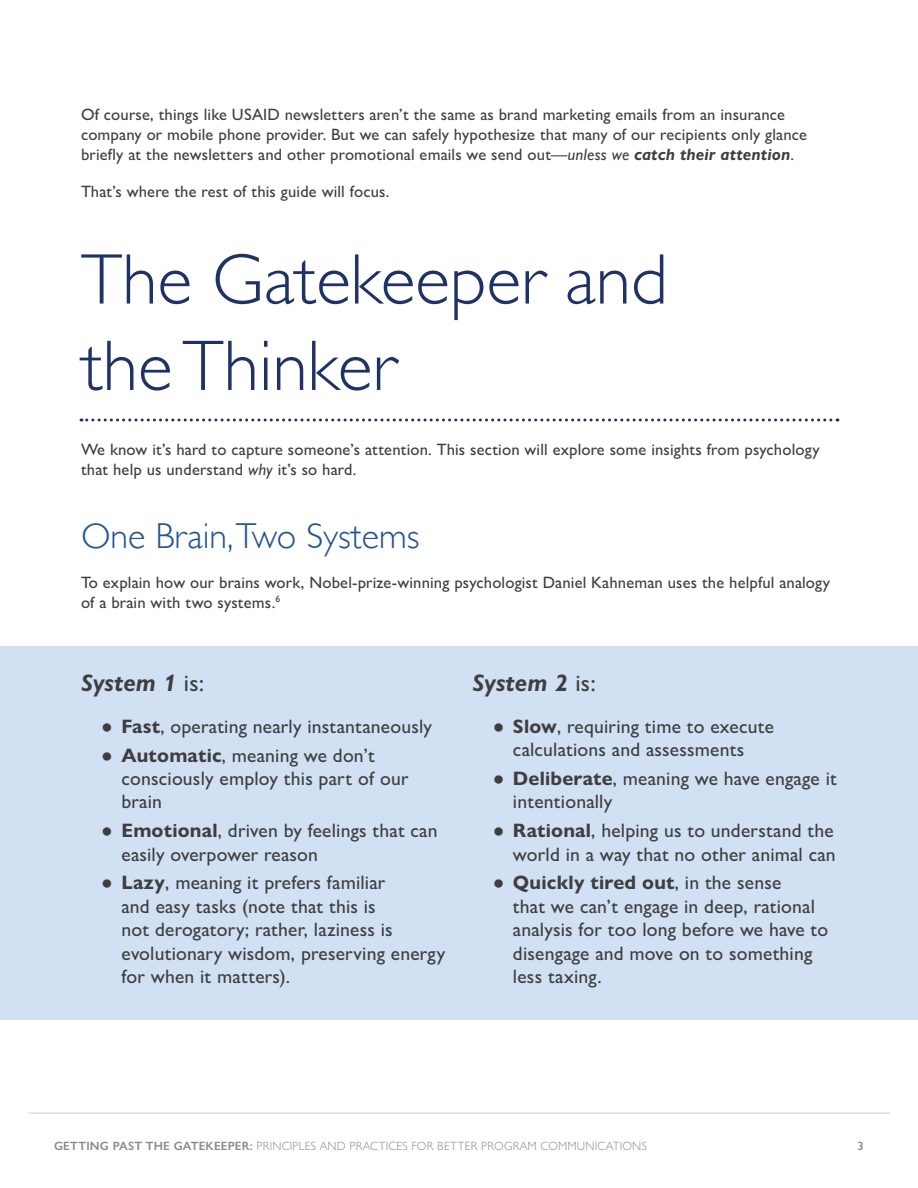
<style>
.page{position:relative;width:918px;height:1188px;background:#fff}
.page>*{position:absolute;margin:0;border:0;box-sizing:border-box;transform-origin:0 0}
.Heading_1{font:300 72px/86.4px "Gill Sans";color:#1f3267}
.Heading_2{font:300 36px "Gill Sans";color:#205493}
.t1{font:italic 700 24px "Gill Sans Nova";letter-spacing:.01em;color:#3e3e3f}
.Bulleted_List{font:500 19.5px/23.4px "Gill Sans Nova";letter-spacing:.01em;color:#3e3e3f}
.t2{font:500 16.5px/19.8px "Gill Sans Nova";letter-spacing:.01em;color:#3e3e3f}
.t3{font:300 12px "Gill Sans Nova";letter-spacing:.015em;color:#8c8985}
.t4{font:600 12px "Gill Sans Nova";color:#8c8985}
.s1{font-style:italic}
.s2{font-weight:700;font-style:italic}
.s3{font-weight:500;font-style:normal}
.s4{font-weight:700}
.s5{font-weight:600}
</style>
<div class="page">
<hr style="left:28px;top:1113px;width:862px;height:1px;background:#cfccc8">
<svg style="left:81px;top:419px;width:750px;height:3px"></svg>
<div style="left:0;top:646px;width:918px;height:374px;background:#d1e0f3"></div>
<p class="t2" style="left:81px;top:104px;width:728px">Of course, things like USAID newsletters aren’t the same as brand marketing emails from an insurance company or mobile phone provider. But we can safely hypothesize that many of our recipients only glance briefly at the newsletters and other promotional emails we send out—<span class="s1">unless we</span> <span class="s2">catch their attention</span>.</p>
<p class="t2" style="left:81px;top:182px;width:310px">That’s where the rest of this guide will focus.</p>
<h1 class="Heading_1" style="left:81px;top:233px;width:588px">The Gatekeeper and the Thinker</h1>
<p class="t2" style="left:81px;top:439px;width:740px">We know it’s hard to capture someone’s attention. This section will explore some insights from psychology that help us understand <span class="s1">why</span> it’s so hard.</p>
<h2 class="Heading_2" style="left:81px;top:508px;width:340px">One Brain,Two Systems</h2>
<p class="t2" style="left:81px;top:573px;width:751px">To explain how our brains work, Nobel-prize-winning psychologist Daniel Kahneman uses the helpful analogy of a brain with two systems.<sup>6</sup></p>
<p class="t1" style="left:81px;top:668px;width:125px">System 1 <span class="s3">is:</span></p>
<p class="Bulleted_List" style="left:101px;top:714px;width:332px">● <span class="s4">Fast</span>, operating nearly instantaneously</p>
<p class="Bulleted_List" style="left:121px;top:743px;width:289px;text-indent:-20px">● <span class="s4">Automatic</span>, meaning we don’t consciously employ this part of our brain</p>
<p class="Bulleted_List" style="left:121px;top:819px;width:318px;text-indent:-20px">● <span class="s4">Emotional</span>, driven by feelings that can easily overpower reason</p>
<p class="Bulleted_List" style="left:121px;top:871px;width:325px;text-indent:-20px">● <span class="s4">Lazy</span>, meaning it prefers familiar<br>and easy tasks (note that this is<br>not derogatory; rather, laziness is evolutionary wisdom, preserving energy for when it matters).</p>
<p class="t1" style="left:472px;top:668px;width:125px">System 2 <span class="s3">is:</span></p>
<p class="Bulleted_List" style="left:493px;top:714px;width:283px;text-align:center">● <span class="s4">Slow</span>, requiring time to execute calculations and assessments</p>
<p class="Bulleted_List" style="left:513px;top:766px;width:325px;text-indent:-20px">● <span class="s4">Deliberate</span>, meaning we have engage it intentionally</p>
<p class="Bulleted_List" style="left:493px;top:819px;width:344px;text-align:right">● <span class="s4">Rational</span>, helping us to understand the world in a way that no other animal can</p>
<p class="Bulleted_List" style="left:513px;top:871px;width:317px;text-indent:-20px">● <span class="s4">Quickly tired out</span>, in the sense<br>that we can’t engage in deep, rational analysis for too long before we have to disengage and move on to something less taxing.</p>
<p class="t3" style="left:54px;top:1138px;width:595px"><span class="s5">GETTING PAST THE GATEKEEPER:</span> PRINCIPLES AND PRACTICES FOR BETTER PROGRAM COMMUNICATIONS</p>
<p class="t4" style="left:858px;top:1138px;width:8px">3</p>
</div>
